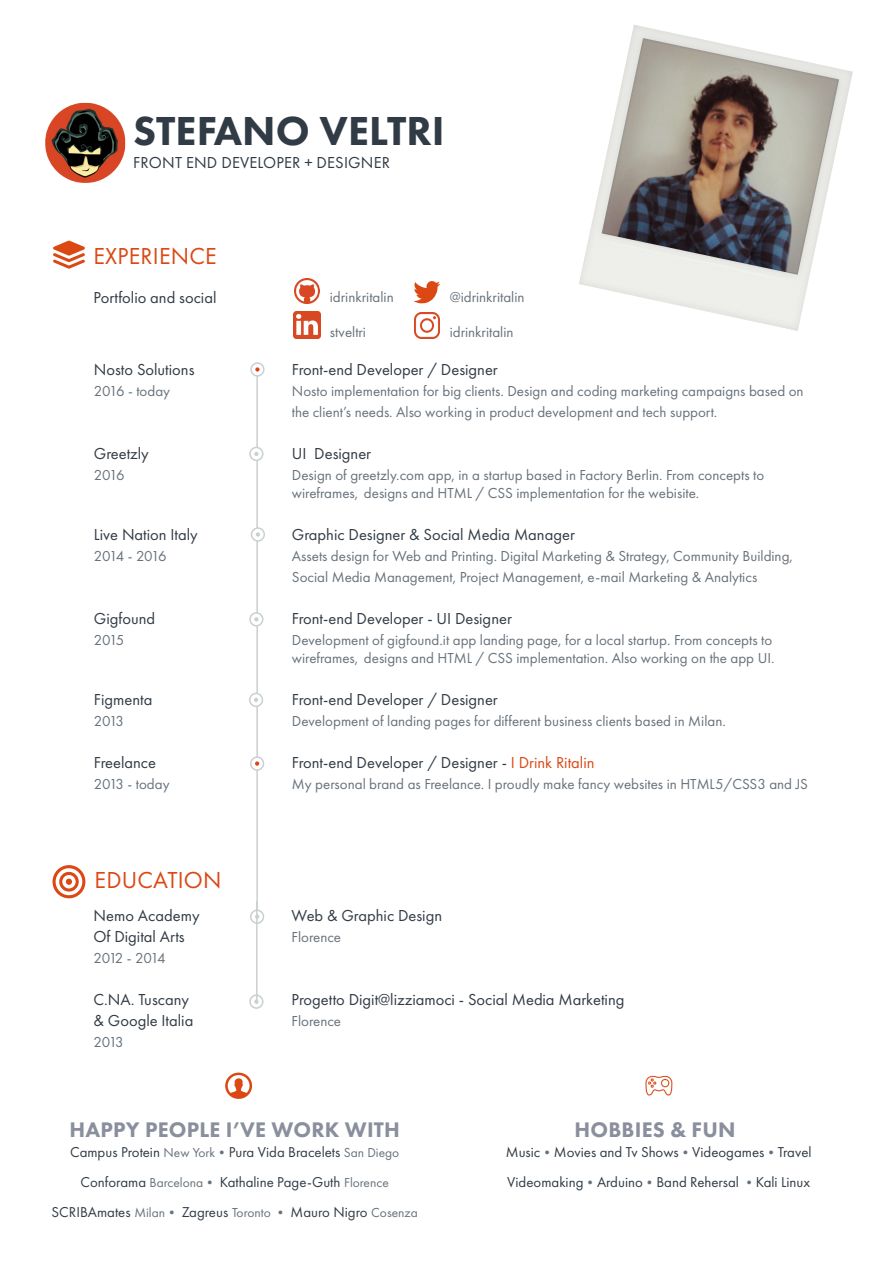
<style>
.page{position:relative;width:893px;height:1263px;background:#fff}
.page>*{position:absolute;margin:0;border:0;box-sizing:border-box;transform-origin:0 0}
.Logo_Name{font:800 42px "Futura PT";color:#313b45}
.Timeline_H1{font:24px "Futura PT";letter-spacing:.01em;color:#db4813}
.Section_Title{font:800 21.9px "Futura PT";letter-spacing:.01em;color:#8a8f9d}
.Timeline_Title{font:16.5px "Futura PT";color:#313b45}
.Logo_Job_Description{font:16.5px "Futura PT";letter-spacing:.01em;color:#313b45}
.Timeline_Title-2{font:15px/21px "Futura PT";color:#67727b}
.Timeline_Description{font:15px "Futura PT";color:#67727b}
.Timeline_Title-3{font:15px "Futura PT";letter-spacing:-.1em;color:#67727b}
.t1{font:14.85px/30px "Futura PT";color:#313b45;text-align:center}
.s1{color:#db4813}
.s2{font-size:13.5px;color:#67727b}
</style>
<div class="page">
<img style="left:45px;top:102px;width:81px;height:81px">
<img style="left:579px;top:25px;width:274px;height:306px">
<svg style="left:225px;top:1072px;width:27px;height:27px"></svg>
<hr style="left:256px;top:369px;width:2px;height:541px;background:#cacfd1">
<svg style="left:413px;top:281px;width:27px;height:23px"></svg>
<svg style="left:53px;top:865px;width:32px;height:33px"></svg>
<svg style="left:53px;top:241px;width:32px;height:28px"></svg>
<img style="left:645px;top:1075px;width:28px;height:21px">
<img style="left:294px;top:278px;width:25px;height:25px">
<hr style="left:256px;top:901px;width:2px;height:103px;background:#cacfd1">
<div style="left:249px;top:994px;width:14px;height:15px;border:2px solid #cacfd1;border-radius:50%"></div>
<div style="left:250px;top:693px;width:12px;height:13px;background:#fff;border-radius:50%"></div>
<div style="left:249px;top:693px;width:14px;height:14px;border:2px solid #cacfd1;border-radius:50%"></div>
<svg style="left:254px;top:698px;width:4px;height:4px"></svg>
<div style="left:250px;top:613px;width:13px;height:13px;background:#fff;border-radius:50%"></div>
<div style="left:249px;top:612px;width:14px;height:14px;border:2px solid #cacfd1;border-radius:50%"></div>
<svg style="left:254px;top:617px;width:4px;height:4px"></svg>
<div style="left:252px;top:528px;width:12px;height:13px;background:#fff;border-radius:50%"></div>
<div style="left:251px;top:527px;width:14px;height:15px;border:2px solid #cacfd1;border-radius:50%"></div>
<svg style="left:256px;top:532px;width:4px;height:5px"></svg>
<div style="left:250px;top:447px;width:13px;height:13px;background:#fff;border-radius:50%"></div>
<div style="left:249px;top:447px;width:14px;height:14px;border:2px solid #cacfd1;border-radius:50%"></div>
<svg style="left:254px;top:452px;width:4px;height:4px"></svg>
<div style="left:251px;top:757px;width:12px;height:13px;background:#fff;border-radius:50%"></div>
<div style="left:250px;top:756px;width:14px;height:15px;border:2px solid #cacfd1;border-radius:50%"></div>
<svg style="left:255px;top:761px;width:4px;height:5px"></svg>
<div style="left:251px;top:363px;width:13px;height:13px;background:#fff;border-radius:50%"></div>
<div style="left:250px;top:362px;width:15px;height:15px;border:2px solid #cacfd1;border-radius:50%"></div>
<svg style="left:255px;top:367px;width:5px;height:5px"></svg>
<div style="left:250px;top:909px;width:14px;height:15px;border:2px solid #cacfd1;border-radius:50%"></div>
<img style="left:414px;top:313px;width:25px;height:25px">
<img style="left:293px;top:311px;width:27px;height:27px">
<p class="Logo_Name" style="left:133px;top:105px;width:313px">STEFANO VELTRI</p>
<p class="Logo_Job_Description" style="left:133px;top:153px;width:258px">FRONT END DEVELOPER + DESIGNER</p>
<p class="Timeline_H1" style="left:93px;top:241px;width:125px">EXPERIENCE</p>
<p class="Timeline_Title" style="left:93px;top:288px;width:125px">Portfolio and social</p>
<p class="Timeline_Description" style="left:330px;top:288px;width:65px">idrinkritalin</p>
<p class="Timeline_Description" style="left:450px;top:288px;width:76px">@idrinkritalin</p>
<p class="Timeline_Description" style="left:330px;top:323px;width:38px">stveltri</p>
<p class="Timeline_Description" style="left:450px;top:323px;width:65px">idrinkritalin</p>
<p class="Timeline_Title" style="left:94px;top:359px;width:102px">Nosto Solutions</p>
<p class="Timeline_Title" style="left:292px;top:359px;width:207px">Front-end Developer / Designer</p>
<p class="Timeline_Title-2" style="left:94px;top:380px;width:78px">2016 - today</p>
<p class="Timeline_Title-2" style="left:292px;top:380px;width:513px">Nosto implementation for big clients. Design and coding marketing campaigns based on</p>
<p class="Timeline_Title-2" style="left:292px;top:401px;width:427px">the client’s needs. Also working in product development and tech support.</p>
<p class="Timeline_Title" style="left:94px;top:443px;width:57px">Greetzly</p>
<p class="Timeline_Title" style="left:292px;top:443px;width:81px">UI Designer</p>
<p class="Timeline_Title-2" style="left:94px;top:464px;width:32px">2016</p>
<p class="Timeline_Title-2" style="left:292px;top:464px;width:474px">Design of greetzly.com app, in a startup based in Factory Berlin. From concepts to</p>
<p class="Timeline_Title-2" style="left:292px;top:482px;width:409px">wireframes, designs and HTML / CSS implementation for the webisite.</p>
<p class="Timeline_Title" style="left:94px;top:524px;width:105px">Live Nation Italy</p>
<p class="Timeline_Title" style="left:292px;top:524px;width:285px">Graphic Designer &amp; Social Media Manager</p>
<p class="Timeline_Title-3" style="left:94px;top:547px;width:74px">2014 - 2016</p>
<p class="Timeline_Title-2" style="left:292px;top:545px;width:503px">Assets design for Web and Printing. Digital Marketing &amp; Strategy, Community Building,<br>Social Media Management, Project Management, e-mail Marketing &amp; Analytics</p>
<p class="Timeline_Title" style="left:94px;top:608px;width:63px">Gigfound</p>
<p class="Timeline_Title" style="left:292px;top:608px;width:221px">Front-end Developer - UI Designer</p>
<p class="Timeline_Title-2" style="left:94px;top:629px;width:32px">2015</p>
<p class="Timeline_Title-2" style="left:292px;top:629px;width:482px">Development of gigfound.it app landing page, for a local startup. From concepts to</p>
<p class="Timeline_Title-2" style="left:292px;top:647px;width:484px">wireframes, designs and HTML / CSS implementation. Also working on the app UI.</p>
<p class="Timeline_Title" style="left:94px;top:689px;width:60px">Figmenta</p>
<p class="Timeline_Title" style="left:292px;top:689px;width:207px">Front-end Developer / Designer</p>
<p class="Timeline_Title-2" style="left:94px;top:710px;width:32px">2013</p>
<p class="Timeline_Title-2" style="left:292px;top:710px;width:435px">Development of landing pages for different business clients based in Milan.</p>
<p class="Timeline_Title" style="left:94px;top:752px;width:64px">Freelance</p>
<p class="Timeline_Title" style="left:292px;top:752px;width:304px">Front-end Developer / Designer - <span class="s1">I Drink Ritalin</span></p>
<p class="Timeline_Title-2" style="left:94px;top:773px;width:77px">2013 - today</p>
<p class="Timeline_Title-2" style="left:292px;top:773px;width:518px">My personal brand as Freelance. I proudly make fancy websites in HTML5/CSS3 and JS</p>
<p class="Timeline_H1" style="left:95px;top:865px;width:129px">EDUCATION</p>
<p class="Timeline_Title" style="left:94px;top:906px;width:108px">Nemo Academy</p>
<p class="Timeline_Title" style="left:292px;top:906px;width:152px">Web &amp; Graphic Design</p>
<p class="Timeline_Title" style="left:94px;top:927px;width:93px">Of Digital Arts</p>
<p class="Timeline_Title-2" style="left:292px;top:927px;width:51px">Florence</p>
<p class="Timeline_Title-3" style="left:94px;top:949px;width:74px">2012 - 2014</p>
<p class="Timeline_Title" style="left:94px;top:990px;width:97px">C.NA. Tuscany</p>
<p class="Timeline_Title" style="left:292px;top:990px;width:334px">Progetto Digit@lizziamoci - Social Media Marketing</p>
<p class="Timeline_Title" style="left:94px;top:1011px;width:101px">&amp; Google Italia</p>
<p class="Timeline_Title-2" style="left:292px;top:1011px;width:51px">Florence</p>
<p class="Timeline_Title-2" style="left:94px;top:1032px;width:32px">2013</p>
<p class="Section_Title" style="left:69px;top:1116px;width:332px">HAPPY PEOPLE I’VE WORK WITH</p>
<p class="t1" style="left:70px;top:1137px;width:331px">Campus Protein <span class="s2">New York•</span>Pura Vida Bracelets <span class="s2">San Diego</span></p>
<p class="t1" style="left:52px;top:1167px;width:368px">Conforama <span class="s2">Barcelona•</span> Kathaline Page-Guth <span class="s2">Florence<br></span>SCRIBAmates <span class="s2">Milan•</span> Zagreus <span class="s2">Toronto •</span> Mauro Nigro <span class="s2">Cosenza</span></p>
<p class="Section_Title" style="left:574px;top:1116px;width:163px">HOBBIES &amp; FUN</p>
<p class="t1" style="left:506px;top:1137px;width:307px">Music<span class="s2">•</span>Movies and Tv Shows<span class="s2">•</span>Videogames<span class="s2">•</span>Travel</p>
<p class="t1" style="left:507px;top:1167px;width:304px">Videomaking<span class="s2">•</span>Arduino<span class="s2">•</span>Band Rehersal <span class="s2">•</span>Kali Linux</p>
</div>
